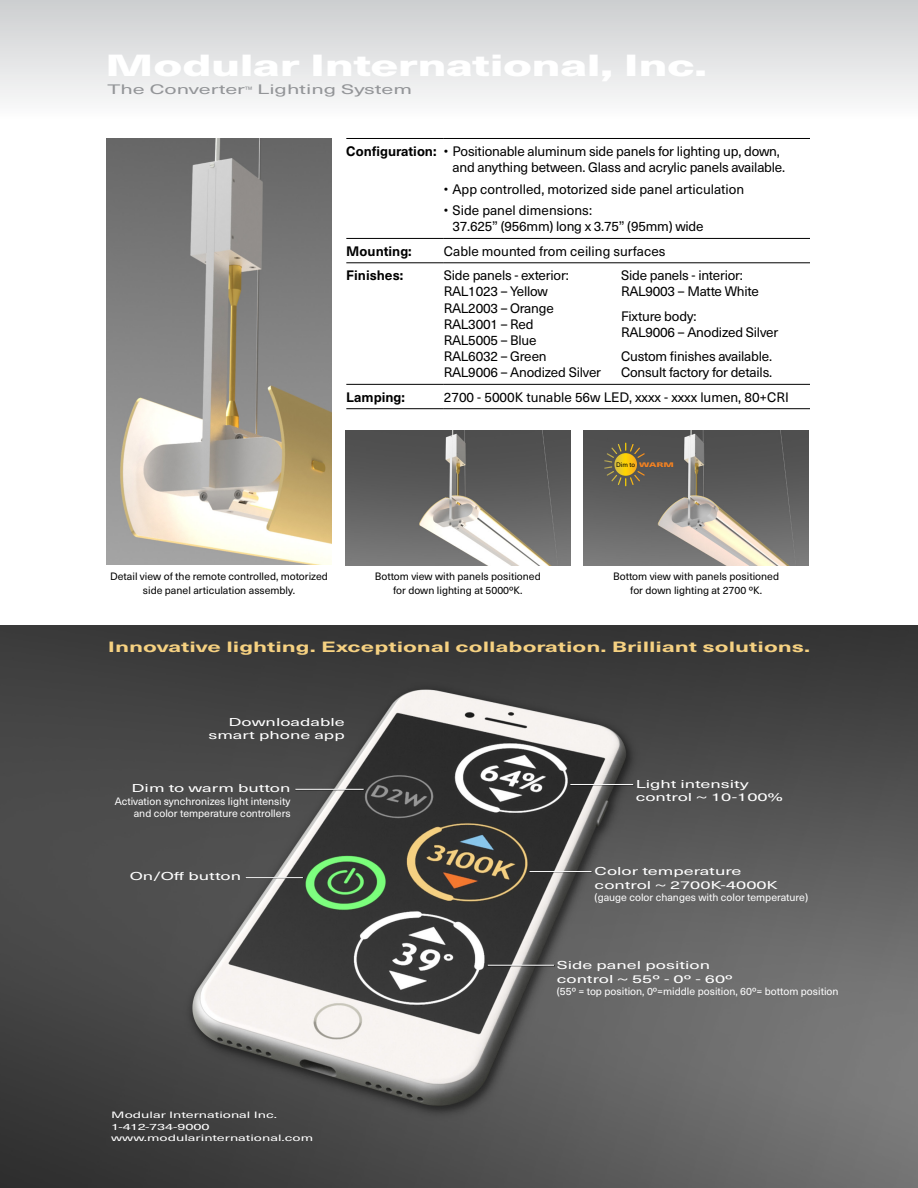
<style>
.page{position:relative;width:918px;height:1188px;background:#fff}
.page>*{position:absolute;margin:0;border:0;box-sizing:border-box;transform-origin:0 0}
.Masthead{font:800 30px "Neue Haas Unica W1 G";letter-spacing:-.01em;color:#fff;scale:1.6 1}
.t1{font:700 14.7px "Neue Haas Unica W1 G";color:#f6d181;scale:1.6 1}
.List{font:13.5px/16.2px "Neue Haas Unica W1 G";letter-spacing:-.015em;color:#000}
.t2{font:700 13.5px "Neue Haas Unica W1 G";color:#000}
.Masthead___subhead{font:13.5px "Neue Haas Unica W1 G";color:#939598;scale:1.6 1}
.Remote_Description{font:11.25px/13.5px "Neue Haas Unica W1 G";color:#fff;scale:1.6 1}
.List-2{font:10.5px/13.5px "Neue Haas Unica W1 G";color:#000;text-align:center}
.Remote_Description-2{font:10.5px/12.6px "Neue Haas Unica W1 G";color:#fff;text-align:right}
.Masthead___subhead-2{font:9px "Neue Haas Unica W1 G";color:#fff;scale:1.6 1}
.t3{font:6.45px "Neue Haas Unica W1 G";color:#000}
.s1{font-size:9px}
.s2{font-family:"Helvetica Neue"}
.s3{font-weight:800;color:#f58220}
</style>
<div class="page">
<img style="left:0;top:625px;width:918px;height:563px">
<div style="left:0;top:0;width:918px;height:127px;background:linear-gradient(to bottom,#cccecf,#fff)"></div>
<hr style="left:529px;top:871px;width:64px;height:2px;background:#000">
<hr style="left:530px;top:871px;width:62px;height:1px;background:#fff">
<hr style="left:570px;top:784px;width:64px;height:2px;background:#000">
<hr style="left:570px;top:784px;width:63px;height:1px;background:#fff">
<hr style="left:488px;top:965px;width:67px;height:1px;background:#000">
<hr style="left:488px;top:965px;width:66px;height:1px;background:#fff">
<hr style="left:246px;top:877px;width:58px;height:2px;background:#000">
<hr style="left:246px;top:877px;width:57px;height:1px;background:#fff">
<hr style="left:295px;top:789px;width:69px;height:2px;background:#000">
<hr style="left:295px;top:789px;width:69px;height:1px;background:#fff">
<hr style="left:346px;top:138px;width:98px;height:1px;background:#000">
<hr style="left:444px;top:138px;width:177px;height:1px;background:#000">
<hr style="left:621px;top:138px;width:189px;height:1px;background:#000">
<hr style="left:346px;top:238px;width:98px;height:1px;background:#000">
<hr style="left:444px;top:238px;width:177px;height:1px;background:#000">
<hr style="left:621px;top:238px;width:189px;height:1px;background:#000">
<hr style="left:346px;top:263px;width:98px;height:1px;background:#000">
<hr style="left:444px;top:263px;width:177px;height:1px;background:#000">
<hr style="left:621px;top:263px;width:189px;height:1px;background:#000">
<hr style="left:346px;top:384px;width:98px;height:1px;background:#000">
<hr style="left:444px;top:384px;width:177px;height:1px;background:#000">
<hr style="left:621px;top:384px;width:189px;height:1px;background:#000">
<hr style="left:346px;top:408px;width:98px;height:1px;background:#000">
<hr style="left:444px;top:408px;width:177px;height:1px;background:#000">
<hr style="left:621px;top:408px;width:189px;height:1px;background:#000">
<img style="left:107px;top:138px;width:224px;height:427px">
<img style="left:345px;top:431px;width:226px;height:134px">
<img style="left:584px;top:431px;width:225px;height:134px">
<svg style="left:604px;top:443px;width:41px;height:43px;background:#847542"></svg>
<p class="Masthead" style="left:105px;top:42px;width:378px">Modular International, Inc.</p>
<p class="Masthead___subhead" style="left:107px;top:80px;width:192px">The Converter<span class="s1">™</span> Lighting System</p>
<p class="t2" style="left:346px;top:141px;width:92px">Configuration:</p>
<p class="List" style="left:453px;top:142px;width:334px;text-indent:-9px">• Positionable aluminum side panels for lighting up, down, and anything between. Glass and acrylic panels available.</p>
<p class="List" style="left:444px;top:180px;width:302px">• App controlled, motorized side panel articulation</p>
<p class="List" style="left:453px;top:202px;width:253px;text-indent:-9px">• Side panel dimensions:<br>37.625<span class="s2">”</span> (956mm) long x 3.75<span class="s2">”</span> (95mm) wide</p>
<p class="t2" style="left:346px;top:241px;width:67px">Mounting:</p>
<p class="List" style="left:444px;top:242px;width:223px">Cable mounted from ceiling surfaces</p>
<p class="t2" style="left:346px;top:265px;width:59px">Finishes:</p>
<p class="List" style="left:444px;top:267px;width:126px">Side panels - exterior:</p>
<p class="List" style="left:444px;top:283px;width:106px">RAL1023 – Yellow</p>
<p class="List" style="left:444px;top:299px;width:111px">RAL2003 – Orange</p>
<p class="List" style="left:444px;top:315px;width:91px">RAL3001 – Red</p>
<p class="List" style="left:444px;top:331px;width:94px">RAL5005 – Blue</p>
<p class="List" style="left:444px;top:348px;width:104px">RAL6032 – Green</p>
<p class="List" style="left:444px;top:364px;width:159px">RAL9006 – Anodized Silver</p>
<p class="List" style="left:621px;top:267px;width:123px">Side panels - interior:</p>
<p class="List" style="left:621px;top:283px;width:139px">RAL9003 – Matte White</p>
<p class="List" style="left:621px;top:307px;width:77px">Fixture body:</p>
<p class="List" style="left:621px;top:323px;width:159px">RAL9006 – Anodized Silver</p>
<p class="List" style="left:621px;top:348px;width:153px">Custom finishes available.<br>Consult factory for details.</p>
<p class="t2" style="left:346px;top:387px;width:60px">Lamping:</p>
<p class="List" style="left:444px;top:388px;width:347px">2700 - 5000K tunable 56w LED, xxxx - xxxx lumen, 80+CRI</p>
<p class="t3" style="left:616px;top:460px;width:59px">Dim to <span class="s3">WARM</span></p>
<p class="List-2" style="left:110px;top:569px;width:219px">Detail view of the remote controlled, motorized side panel articulation assembly.</p>
<p class="List-2" style="left:375px;top:569px;width:167px">Bottom view with panels positioned for down lighting at 5000ºK.</p>
<p class="List-2" style="left:613px;top:569px;width:167px">Bottom view with panels positioned for down lighting at 2700 ºK.</p>
<p class="t1" style="left:108px;top:635px;width:440px">Innovative lighting. Exceptional collaboration. Brilliant solutions.</p>
<p class="Remote_Description" style="left:208px;top:715px;width:87px;text-align:right">Downloadable smart phone app</p>
<p class="Remote_Description" style="left:132px;top:781px;width:101px">Dim to warm button</p>
<p class="Remote_Description-2" style="left:115px;top:794px;width:177px">Activation synchronizes light intensity and color temperature controllers</p>
<p class="Remote_Description" style="left:130px;top:869px;width:71px">On/Off button</p>
<p class="Masthead___subhead-2" style="left:111px;top:1108px;width:105px">Modular International Inc.</p>
<p class="Masthead___subhead-2" style="left:111px;top:1120px;width:63px">1-412-734-9000</p>
<p class="Masthead___subhead-2" style="left:111px;top:1131px;width:128px">www.modularinternational.com</p>
<p class="Remote_Description" style="left:636px;top:776px;width:94px">Light intensity control ~ 10-100%</p>
<p class="Remote_Description" style="left:595px;top:864px;width:116px">Color temperature control ~ 2700K-4000K</p>
<p class="Remote_Description-2" style="left:595px;top:891px;width:215px">(gauge color changes with color temperature)</p>
<p class="Remote_Description" style="left:557px;top:958px;width:111px">Side panel position control ~ 55º - 0º - 60º</p>
<p class="Remote_Description-2" style="left:557px;top:985px;width:283px">(55º = top position, 0º=middle position, 60º= bottom position</p>
</div>
